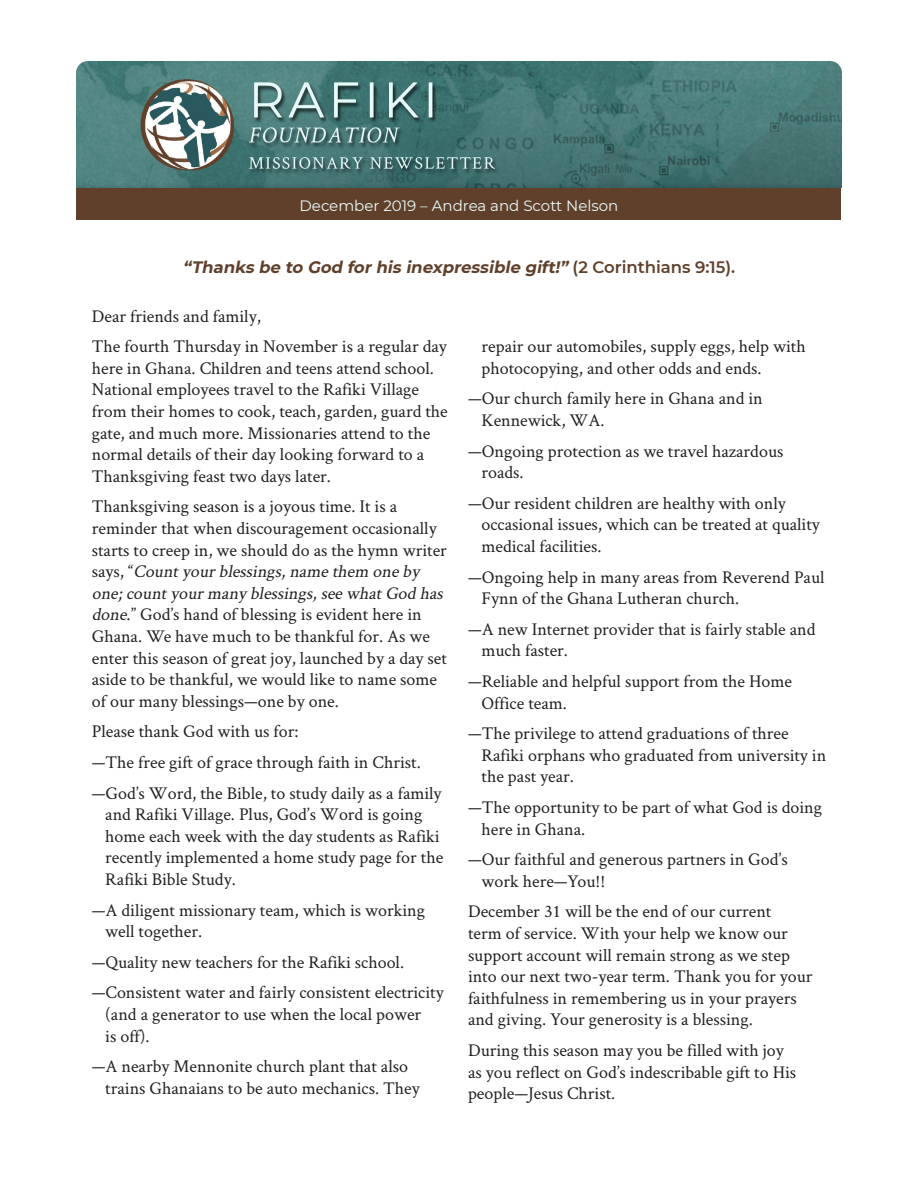
<style>
.page{position:relative;width:918px;height:1188px;background:#fff}
.page>*{position:absolute;margin:0;border:0;box-sizing:border-box;transform-origin:0 0}
.Bulleted_list{font:18px/21.6px "Crimson Text";color:#231f20}
.Body_copy{font:18px/21.6px "Crimson Text";color:#231f20}
.Dear_friends{font:18px "Crimson Text";color:#231f20}
.Verse{font:italic 700 16.5px "Montserrat";color:#60402b}
.Date_and_Name{font:15px "Montserrat";color:#eafafa}
.s1{font-weight:600;font-style:normal}
.s2{font-style:italic}
</style>
<div class="page">
<div style="left:76px;top:188px;width:766px;height:31px;background:#60402b"></div>
<img style="left:76px;top:61px;width:765px;height:127px">
<p class="Date_and_Name" style="left:300px;top:195px;width:320px">December 2019 – Andrea and Scott Nelson</p>
<p class="Verse" style="left:183px;top:255px;width:554px">“Thanks be to God forhis inexpressible gift!” <span class="s1">( 2 C o r i n t h i a n s 9 : 1 5 ) .</span></p>
<p class="Dear_friends" style="left:92px;top:304px;width:171px">Dear friends and family,</p>
<p class="Body_copy" style="left:92px;top:335px;width:358px">The fourth Thursday in November is a regular day here in Ghana. Children and teens attend school.<br>National employees travel to the Rafiki Village from their homes to cook, teach, garden, guard the gate, and much more. Missionaries attend to the normal details of their day looking forward to a Thanksgiving feast two days later.</p>
<p class="Body_copy" style="left:92px;top:495px;width:357px">Thanksgiving season is a joyous time. It is a reminder that when discouragement occasionally starts to creep in, we should do as the hymn writer s a y s , “ <span class="s2">Countyourblessings,namethem oneby one;countyourmany blessings,seewhatGod has done</span>.” God’s hand of blessing is evident here in Ghana. We have much to be thankful for. As we enter this season of great joy, launched by a day set aside to be thankful, we would like to name some of our many blessings—one by one.</p>
<p class="Body_copy" style="left:92px;top:720px;width:208px">Please thank God with us for:</p>
<p class="Bulleted_list" style="left:92px;top:751px;width:330px">—The free gift of grace through faith in Christ.</p>
<p class="Bulleted_list" style="left:105px;top:781px;width:339px;text-indent:-13px">—God’s Word, the Bible, to study daily as a family and Rafiki Village. Plus, God’s Word is going home each week with the day students as Rafiki recently implemented a home study page for the Rafiki Bible Study.</p>
<p class="Bulleted_list" style="left:105px;top:898px;width:321px;text-indent:-13px">—A diligent missionary team, which is working well together.</p>
<p class="Bulleted_list" style="left:92px;top:951px;width:314px">—Quality new teachers for the Rafiki school.</p>
<p class="Bulleted_list" style="left:105px;top:981px;width:340px;text-indent:-13px">—Consistent water and fairly consistent electricity (and a generator to use when the local power<br>is off).</p>
<p class="Bulleted_list" style="left:105px;top:1055px;width:316px;text-indent:-13px">—A nearby Mennonite church plant that also trains Ghanaians to be auto mechanics. They</p>
<p class="Bulleted_list" style="left:482px;top:335px;width:326px">repair our automobiles, supply eggs, help with photocopying, and other odds and ends.</p>
<p class="Bulleted_list" style="left:482px;top:387px;width:283px;text-indent:-14px">—Our church family here in Ghana and in<br>Kennewick, WA.</p>
<p class="Bulleted_list" style="left:482px;top:439px;width:303px;text-indent:-14px">—Ongoing protection as we travel hazardous roads.</p>
<p class="Bulleted_list" style="left:482px;top:492px;width:340px;text-indent:-14px">—Our resident children are healthy with only occasional issues, which can be treated at quality medical facilities.</p>
<p class="Bulleted_list" style="left:482px;top:565px;width:345px;text-indent:-14px">—Ongoing help in many areas from Reverend Paul<br>Fynn of the Ghana Lutheran church.</p>
<p class="Bulleted_list" style="left:482px;top:618px;width:336px;text-indent:-14px">—A new Internet provider that is fairly stable and much faster.</p>
<p class="Bulleted_list" style="left:482px;top:670px;width:312px;text-indent:-14px">—Reliable and helpful support from the Home<br>Office team.</p>
<p class="Bulleted_list" style="left:482px;top:722px;width:346px;text-indent:-14px">—The privilege to attend graduations of three<br>Rafiki orphans who graduated from university in the past year.</p>
<p class="Bulleted_list" style="left:482px;top:796px;width:342px;text-indent:-14px">—The opportunity to be part of what God is doing here in Ghana.</p>
<p class="Bulleted_list" style="left:482px;top:848px;width:308px;text-indent:-14px">—Our faithful and generous partners in God’s work here—You!!</p>
<p class="Body_copy" style="left:468px;top:900px;width:346px">December 31 will be the end of our current<br>term of service. With your help we know our support account will remain strong as we step into our next two-year term. Thank you for your faithfulness in remembering us in your prayers and giving. Your generosity is a blessing.</p>
<p class="Body_copy" style="left:468px;top:1039px;width:330px">During this season may you be filled with joy as you reflect on God’s indescribable gift to His people—Jesus Christ.</p>
</div>
